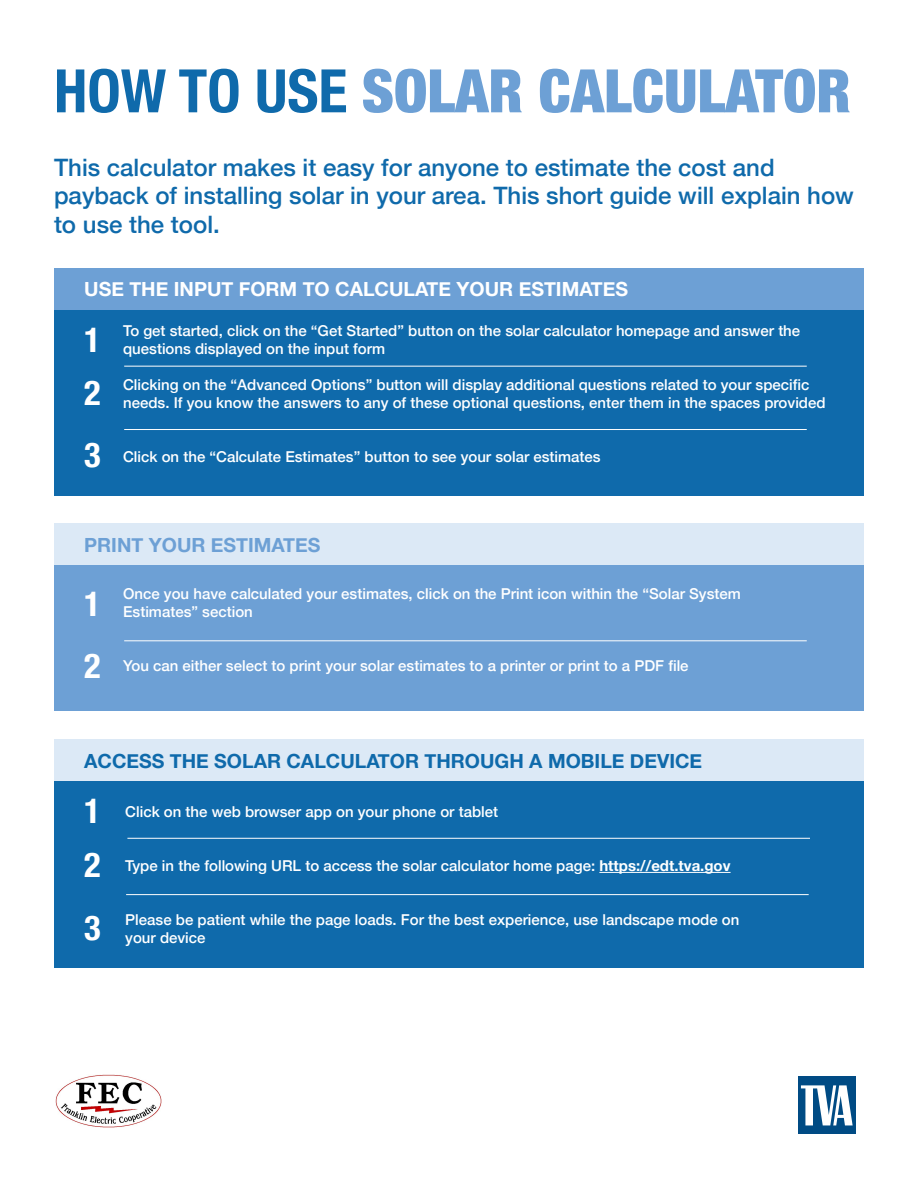
<style>
.page{position:relative;width:918px;height:1188px;background:#fff}
.page>*{position:absolute;margin:0;border:0;box-sizing:border-box;transform-origin:0 0}
.t1{font:900 condensed 60px "Helvetica Neue";color:#6da0d5}
.t2{font:700 condensed 34.5px "Helvetica Neue";color:#fff}
.t3{font:500 24px/28.8px "Helvetica Neue";color:#0f6aab}
.t4{font:700 19.5px "Helvetica Neue";color:#0f6aab}
.t5{font:700 19.5px "Helvetica Neue";color:#fff}
.t6{font:700 19.5px "Helvetica Neue";color:#6da0d5}
.t7{font:500 15px/18px "Helvetica Neue";color:#fff}
.s1{font-weight:700;color:#0f6aab}
.s2{font-weight:700}
</style>
<div class="page">
<div style="left:54px;top:309px;width:810px;height:187px;background:#0f6aab"></div>
<div style="left:54px;top:781px;width:810px;height:186px;background:#0f6aab"></div>
<div style="left:54px;top:565px;width:810px;height:145px;background:#6da0d5"></div>
<div style="left:54px;top:268px;width:810px;height:41px;background:#6da0d5"></div>
<div style="left:54px;top:740px;width:810px;height:41px;background:#dce9f6"></div>
<div style="left:54px;top:524px;width:810px;height:41px;background:#dce9f6"></div>
<hr style="left:599px;top:872px;width:132px;height:1px;background:#fff">
<div style="left:798px;top:1077px;width:57px;height:57px;background:#004b84"></div>
<svg style="left:801px;top:1085px;width:52px;height:40px"></svg>
<hr style="left:124px;top:366px;width:683px;height:1px;background:#fff">
<hr style="left:127px;top:838px;width:683px;height:1px;background:#fff">
<hr style="left:124px;top:640px;width:683px;height:1px;background:#fff">
<hr style="left:124px;top:429px;width:683px;height:1px;background:#fff">
<hr style="left:126px;top:894px;width:683px;height:1px;background:#fff">
<img style="left:56px;top:1075px;width:106px;height:53px">
<p class="t1" style="left:54px;top:42px;width:798px"><span class="s1">HOW TO USE</span> SOLAR CALCULATOR</p>
<p class="t3" style="left:54px;top:151px;width:801px">This calculator makes it easy for anyone to estimate the cost and payback of installing solar in your area. This short guide will explain how to use the tool.</p>
<p class="t5" style="left:84px;top:274px;width:545px">USE THE INPUT FORM TO CALCULATE YOUR ESTIMATES</p>
<p class="t2" style="left:84px;top:311px;width:18px">1</p>
<p class="t2" style="left:84px;top:364px;width:18px">2</p>
<p class="t2" style="left:84px;top:426px;width:18px">3</p>
<p class="t7" style="left:123px;top:320px;width:679px">To get started, click on the “Get Started” button on the solar calculator homepage and answer the questions displayed on the input form</p>
<p class="t7" style="left:123px;top:374px;width:704px">Clicking on the “Advanced Options” button will display additional questions related to your specific needs. If you know the answers to any of these optional questions, enter them in the spaces provided</p>
<p class="t7" style="left:123px;top:446px;width:479px">Click on the “Calculate Estimates” button to see your solar estimates</p>
<p class="t6" style="left:84px;top:530px;width:238px">PRINT YOUR ESTIMATES</p>
<p class="t2" style="left:84px;top:575px;width:18px">1</p>
<p class="t2" style="left:84px;top:637px;width:18px">2</p>
<p class="t7" style="left:123px;top:583px;width:619px">Once you have calculated your estimates, click on the Print icon within the “Solar System<br>Estimates” section</p>
<p class="t7" style="left:123px;top:655px;width:567px">You can either select to print your solar estimates to a printer or print to a PDF file</p>
<p class="t4" style="left:84px;top:746px;width:619px">ACCESS THE SOLAR CALCULATOR THROUGH A MOBILE DEVICE</p>
<p class="t2" style="left:84px;top:782px;width:18px">1</p>
<p class="t2" style="left:84px;top:836px;width:18px">2</p>
<p class="t2" style="left:84px;top:899px;width:18px">3</p>
<p class="t7" style="left:125px;top:801px;width:374px">Click on the web browser app on your phone or tablet</p>
<p class="t7" style="left:125px;top:855px;width:607px">Type in the following URL to access the solar calculator home page: <span class="s2">https://edt.tva.gov</span></p>
<p class="t7" style="left:125px;top:909px;width:616px">Please be patient while the page loads. For the best experience, use landscape mode on your device</p>
</div>
